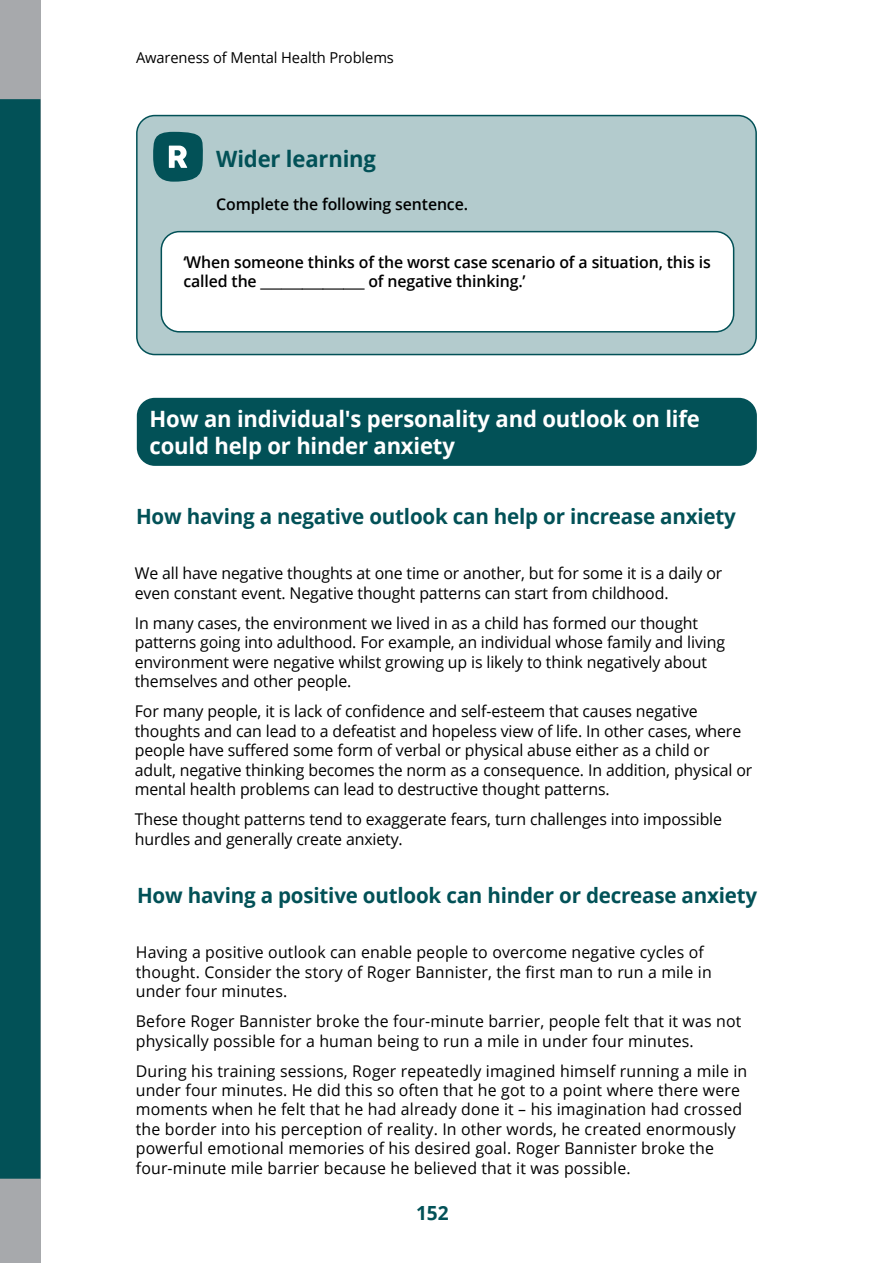
<style>
.page{position:relative;width:893px;height:1263px;background:#fff}
.page>*{position:absolute;margin:0;border:0;box-sizing:border-box;transform-origin:0 0}
.t1{font:700 22.5px/27px "Open Sans";letter-spacing:-.01em;color:#fff}
.t2{font:700 22.5px "Open Sans";letter-spacing:-.01em;color:#025157}
.t3{font:700 21px "Open Sans";letter-spacing:-.01em;color:#025157}
.t4{font:700 19.5px "Open Sans";color:#025157}
.t5{font:16.2px/19.5px "Open Sans";letter-spacing:-.01em;color:#000}
.t6{font:16.2px/19.5px "Open Sans";letter-spacing:.01em;color:#000}
.t7{font:600 16.2px/19.5px "Open Sans";letter-spacing:-.01em;color:#000}
.t8{font:15px "Open Sans";letter-spacing:-.01em;color:#000}
</style>
<div class="page">
<div style="left:0;top:0;width:40px;height:1263px;background:#a7a9ac"></div>
<div style="left:0;top:99px;width:40px;height:1080px;background:#025157"></div>
<div style="left:137px;top:116px;width:619px;height:239px;background:#b3cbcd;border-radius:18px"></div>
<div style="left:136px;top:115px;width:621px;height:240px;border:2px solid #025157;border-radius:18px"></div>
<svg style="left:153px;top:132px;width:50px;height:50px;background:#357479"></svg>
<div style="left:137px;top:398px;width:620px;height:68px;background:#025157;border-radius:18px"></div>
<div style="left:161px;top:232px;width:573px;height:100px;background:#fff;border-radius:18px"></div>
<div style="left:161px;top:231px;width:573px;height:102px;border:2px solid #025157;border-radius:18px"></div>
<p class="t8" style="left:136px;top:47px;width:259px">Awareness of Mental Health Problems</p>
<h1 class="t2" style="left:216px;top:143px;width:161px">Wider learning</h1>
<p class="t7" style="left:216px;top:194px;width:253px">Complete the following sentence.</p>
<p class="t7" style="left:183px;top:252px;width:529px">‘When someone thinks of the worst case scenario of a situation, this is called the _____ of negative thinking.’</p>
<h1 class="t1" style="left:150px;top:405px;width:552px">How an individual's personality and outlook on life could help or hinder anxiety</h1>
<p class="t3" style="left:136px;top:502px;width:601px">How having a negative outlook can help or increase anxiety</p>
<p class="t5" style="left:135px;top:563px;width:589px">We all have negative thoughts at one time or another, but for some it is a daily or even constant event. Negative thought patterns can start from childhood.</p>
<p class="t5" style="left:135px;top:613px;width:592px">In many cases, the environment we lived in as a child has formed our thought patterns going into adulthood. For example, an individual whose family and living environment were negative whilst growing up is likely to think negatively about themselves and other people.</p>
<p class="t5" style="left:135px;top:701px;width:619px">For many people, it is lack of confidence and self-esteem that causes negative thoughts and can lead to a defeatist and hopeless view of life. In other cases, where people have suffered some form of verbal or physical abuse either as a child or adult, negative thinking becomes the norm as a consequence. In addition, physical or mental health problems can lead to destructive thought patterns.</p>
<p class="t5" style="left:135px;top:809px;width:589px">These thought patterns tend to exaggerate fears, turn challenges into impossible hurdles and generally create anxiety.</p>
<p class="t3" style="left:137px;top:881px;width:622px">How having a positive outlook can hinder or decrease anxiety</p>
<p class="t6" style="left:136px;top:942px;width:578px">Having a positive outlook can enable people to overcome negative cycles of thought. Consider the story of Roger Bannister, the first man to run a mile in under four minutes.</p>
<p class="t6" style="left:136px;top:1011px;width:607px">Before Roger Bannister broke the four-minute barrier, people felt that it was not physically possible for a human being to run a mile in under four minutes.</p>
<p class="t6" style="left:136px;top:1060px;width:613px">During his training sessions, Roger repeatedly imagined himself running a mile in under four minutes. He did this so often that he got to a point where there were moments when he felt that he had already done it – his imagination had crossed the border into his perception of reality. In other words, he created enormously powerful emotional memories of his desired goal. Roger Bannister broke the four-minute mile barrier because he believed that it was possible.</p>
<p class="t4" style="left:416px;top:1199px;width:34px">152</p>
</div>
